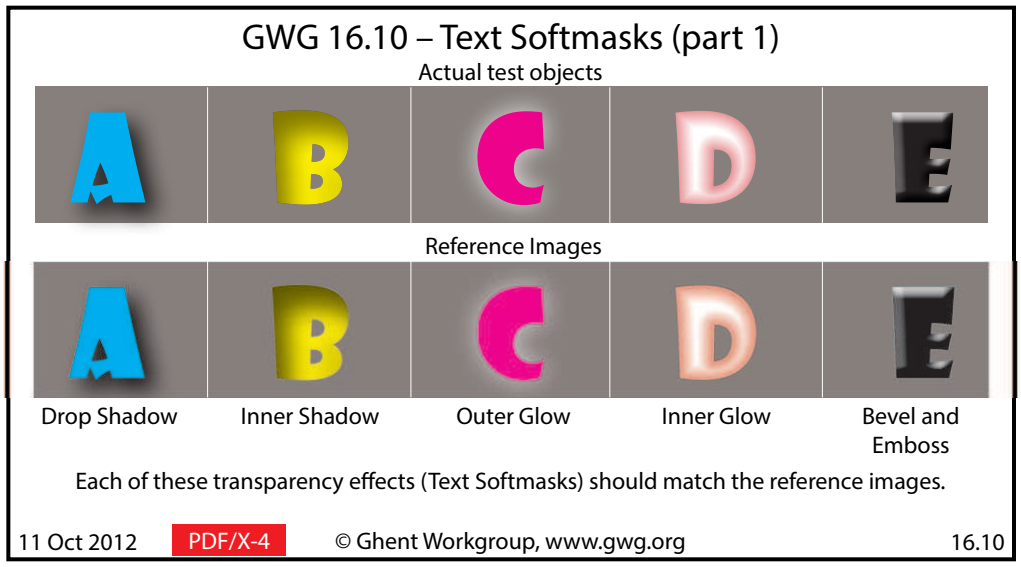
<style>
.page{position:relative;width:1021px;height:567px;background:#fff}
.page>*{position:absolute;margin:0;border:0;box-sizing:border-box;transform-origin:0 0}
.t1{font:120px "Showcard Gothic";color:#00aeef}
.t2{font:36px "Myriad Pro";color:#000}
.t3{font:24px/28.8px "Myriad Pro";color:#000;text-align:center}
.t4{font:24px "Myriad Pro";color:#fff}
.s1{color:#fff101}
.s2{color:#ed028c}
.s3{color:#d1232a}
</style>
<div class="page">
<div style="left:35px;top:87px;width:952px;height:136px;background:#867f7c"></div>
<div style="left:6px;top:6px;width:1009px;height:555px;border:4px solid #000"></div>
<div style="left:173px;top:524px;width:113px;height:32px;background:#ee1d23"></div>
<img style="left:3px;top:261px;width:1016px;height:137px">
<svg style="left:72px;top:111px;width:94px;height:119px"></svg>
<div style="left:262px;top:78px;width:223px;height:151px;background:#231f20;opacity:.75"></div>
<svg style="left:675px;top:111px;width:81px;height:93px"></svg>
<svg style="left:891px;top:112px;width:62px;height:91px"></svg>
<div style="left:452px;top:85px;width:117px;height:146px;background:#fff;opacity:.75"></div>
<hr style="left:207px;top:87px;width:1px;height:310px;background:#fff">
<hr style="left:410px;top:87px;width:1px;height:310px;background:#fff">
<hr style="left:609px;top:87px;width:1px;height:310px;background:#fff">
<hr style="left:821px;top:87px;width:2px;height:310px;background:#fff">
<h2 class="t2" style="left:242px;top:24px;width:539px">GWG 16.10 – Text Softmasks (part 1)</h2>
<p class="t3" style="left:418px;top:60px;width:186px">Actual test objects</p>
<h1 class="t1" style="left:71px;top:91px;width:688px">A<span class="s1">B</span><span class="s2">C</span><span class="s3">D</span></h1>
<p class="t3" style="left:41px;top:404px;width:138px">Drop Shadow</p>
<p class="t3" style="left:425px;top:234px;width:178px">Reference Images</p>
<p class="t3" style="left:241px;top:404px;width:140px">Inner Shadow</p>
<p class="t3" style="left:456px;top:404px;width:116px">Outer Glow</p>
<p class="t3" style="left:661px;top:404px;width:111px">Inner Glow</p>
<p class="t3" style="left:862px;top:404px;width:99px">Bevel and<br>Emboss</p>
<p class="t3" style="left:75px;top:468px;width:871px">Each of these transparency effects (Text Softmasks) should match the reference images.</p>
<p class="t3" style="left:18px;top:529px;width:121px">11 Oct 2012</p>
<p class="t3" style="left:335px;top:529px;width:352px">© Ghent Workgroup, www.gwg.org</p>
<p class="t3" style="left:950px;top:529px;width:56px">16.10</p>
<p class="t4" style="left:188px;top:532px;width:83px">PDF/X-4</p>
</div>
